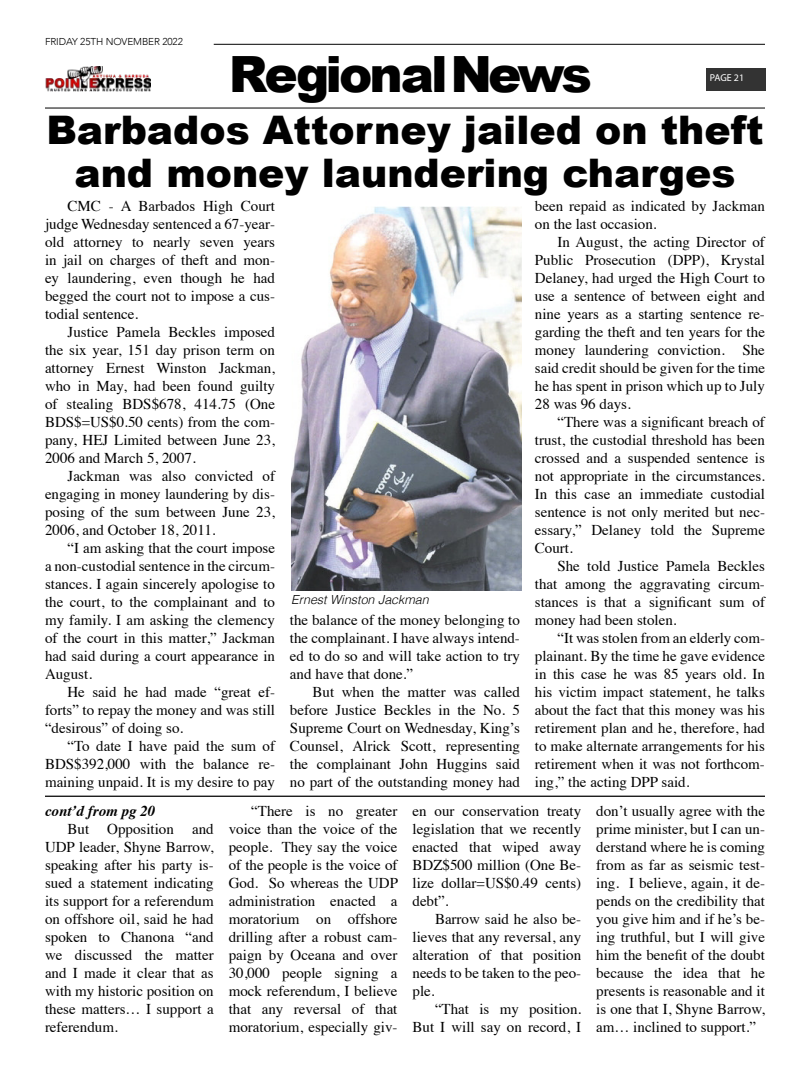
<style>
.page{position:relative;width:810px;height:1080px;background:#fff}
.page>*{position:absolute;margin:0;border:0;box-sizing:border-box;transform-origin:0 0}
.t1{font:900 50px "Arial";letter-spacing:-.06em;color:#000}
.t2{font:900 39.38px/42.5px "Arial";color:#000;text-align:center}
.t3{font:15px/18px "Times";color:#000;text-align:justify}
.t4{font:italic 700 15px "Times";color:#000}
.t5{font:italic 300 12.5px "Helvetica";color:#000}
.t6{font:300 10px "Avenir";letter-spacing:-.01em;color:#000}
.t7{font:10px "Myriad Pro";letter-spacing:-.005em;color:#fff}
</style>
<div class="page">
<hr style="left:45px;top:107px;width:720px;height:2px;background:#333">
<hr style="left:214px;top:44px;width:551px;height:1px;background:#333">
<div style="left:706px;top:68px;width:60px;height:23px;background:#333"></div>
<img style="left:45px;top:66px;width:106px;height:25px">
<img style="left:291px;top:206px;width:231px;height:384px">
<hr style="left:45px;top:796px;width:720px;height:1px;background:#000">
<p class="t6" style="left:45px;top:35px;width:139px">FRIDAY 25TH NOVEMBER 2022</p>
<h1 class="t1" style="left:229px;top:38px;width:365px">RegionalNews</h1>
<p class="t7" style="left:710px;top:72px;width:36px">PAGE 21</p>
<h2 class="t2" style="left:46px;top:108px;width:719px">Barbados Attorney jailed on theft and money laundering charges</h2>
<p class="t3" style="left:45px;top:196px;width:232px;text-indent:22px">CMC - A Barbados High Court judge Wednesday sentenced a 67-year&shy;old attorney to nearly seven years in jail on charges of theft and mon&shy;ey laundering, even though he had begged the court not to impose a cus&shy;todial sentence.</p>
<p class="t3" style="left:45px;top:322px;width:232px;text-indent:22px">Justice Pamela Beckles imposed the six year, 151 day prison term on attorney Ernest Winston Jackman, who in May, had been found guilty of stealing BDS$678, 414.75 (One BDS$=US$0.50 cents) from the com&shy;pany, HEJ Limited between June 23, 2006 and March 5, 2007.</p>
<p class="t3" style="left:45px;top:466px;width:232px;text-indent:22px">Jackman was also convicted of engaging in money laundering by dis&shy;posing of the sum between June 23, 2006, and October 18, 2011.</p>
<p class="t3" style="left:45px;top:538px;width:232px;text-indent:22px">“I am asking that the court impose a non-custodial sentence in the circum&shy;stances. I again sincerely apologise to the court, to the complainant and to my family. I am asking the clemency of the court in this matter,” Jackman had said during a court appearance in August.</p>
<p class="t3" style="left:45px;top:682px;width:232px;text-indent:22px">He said he had made “great ef&shy;forts” to repay the money and was still “desirous” of doing so.</p>
<p class="t3" style="left:45px;top:736px;width:232px;text-indent:22px">“To date I have paid the sum of BDS$392,000 with the balance re&shy;maining unpaid. It is my desire to pay</p>
<p class="t5" style="left:291px;top:589px;width:139px">Ernest Winston Jackman</p>
<p class="t3" style="left:290px;top:610px;width:232px">the balance of the money belonging to the complainant. I have always intend&shy;ed to do so and will take action to try and have that done.”</p>
<p class="t3" style="left:290px;top:682px;width:232px;text-indent:22px">But when the matter was called before Justice Beckles in the No. 5<br>Supreme Court on Wednesday, King’s Counsel, Alrick Scott, representing the complainant John Huggins said no part of the outstanding money had</p>
<p class="t3" style="left:535px;top:196px;width:232px">been repaid as indicated by Jackman on the last occasion.</p>
<p class="t3" style="left:535px;top:232px;width:232px;text-indent:22px">In August, the acting Director of Public Prosecution (DPP), Krystal Delaney, had urged the High Court to use a sentence of between eight and nine years as a starting sentence re&shy;garding the theft and ten years for the money laundering conviction. She said credit should be given for the time he has spent in prison which up to July 28 was 96 days.</p>
<p class="t3" style="left:535px;top:412px;width:232px;text-indent:22px">“There was a significant breach of trust, the custodial threshold has been crossed and a suspended sentence is not appropriate in the circumstances.<br>In this case an immediate custodial sentence is not only merited but nec&shy;essary,” Delaney told the Supreme Court.</p>
<p class="t3" style="left:535px;top:556px;width:232px;text-indent:22px">She told Justice Pamela Beckles that among the aggravating circum&shy;stances is that a significant sum of money had been stolen.</p>
<p class="t3" style="left:535px;top:628px;width:232px;text-indent:22px">“It was stolen from an elderly com&shy;plainant. By the time he gave evidence in this case he was 85 years old. In his victim impact statement, he talks about the fact that this money was his retirement plan and he, therefore, had to make alternate arrangements for his retirement when it was not forthcom&shy;ing,” the acting DPP said.</p>
<p class="t4" style="left:45px;top:797px;width:112px">cont’d from pg 20</p>
<p class="t3" style="left:45px;top:818px;width:170px;text-indent:22px">But Opposition and UDP leader, Shyne Barrow, speaking after his party is&shy;sued a statement indicating its support for a referendum on offshore oil, said he had spoken to Chanona “and we discussed the matter and I made it clear that as with my historic position on these matters… I support a referendum.</p>
<p class="t3" style="left:229px;top:801px;width:171px;text-indent:22px">“There is no greater voice than the voice of the people. They say the voice of the people is the voice of God. So whereas the UDP administration enacted a moratorium on offshore drilling after a robust cam&shy;paign by Oceana and over 30,000 people signing a mock referendum, I believe that any reversal of that moratorium, especially giv-</p>
<p class="t3" style="left:412px;top:801px;width:170px">en our conservation treaty legislation that we recently enacted that wiped away BDZ$500 million (One Be&shy;lize dollar=US$0.49 cents) debt”.</p>
<p class="t3" style="left:412px;top:909px;width:170px;text-indent:22px">Barrow said he also be&shy;lieves that any reversal, any alteration of that position needs to be taken to the peo&shy;ple.</p>
<p class="t3" style="left:412px;top:999px;width:170px;text-align:right">“That is my position.<br>But I will say on record, I</p>
<p class="t3" style="left:596px;top:801px;width:170px">don’t usually agree with the prime minister, but I can un&shy;derstand where he is coming from as far as seismic test&shy;ing. I believe, again, it de&shy;pends on the credibility that you give him and if he’s be&shy;ing truthful, but I will give him the benefit of the doubt because the idea that he presents is reasonable and it is one that I, Shyne Barrow, am… inclined to support.”</p>
</div>
